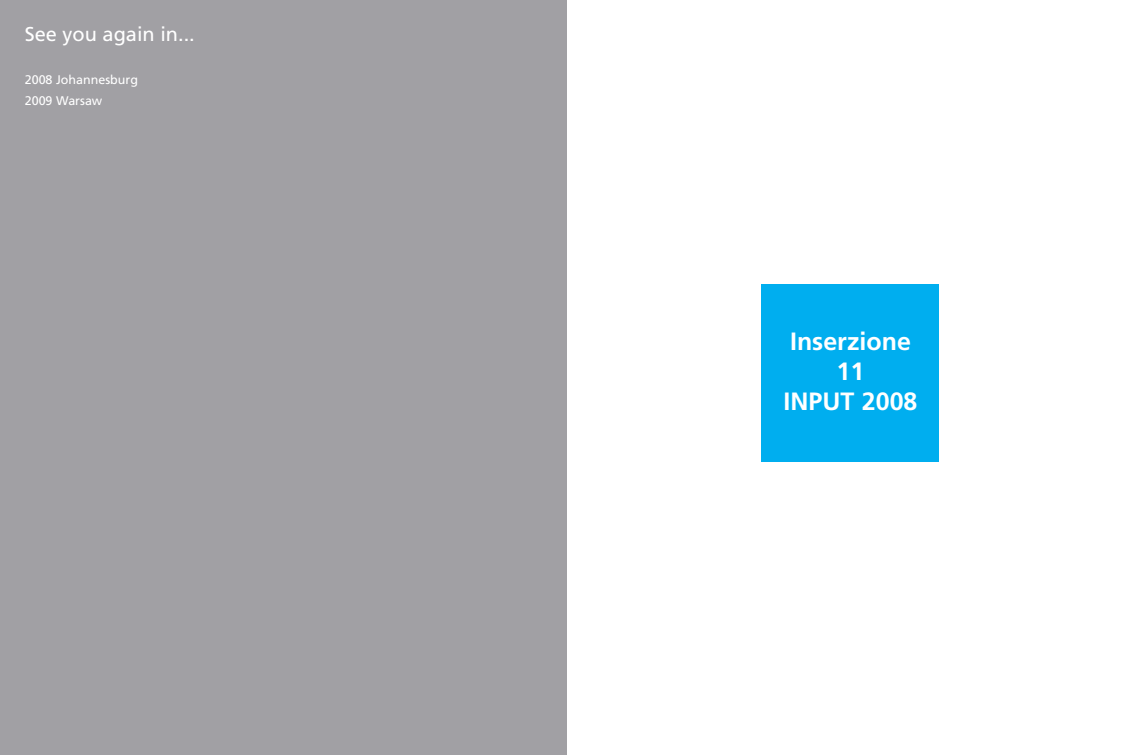
<style>
.page{position:relative;width:1134px;height:755px;background:#fff}
.page>*{position:absolute;margin:0;border:0;box-sizing:border-box;transform-origin:0 0}
.t1{font:700 25px/30px "Frutiger";color:#fff;text-align:center}
.t2{font:20px "Frutiger";color:#fff}
.t3{font:12.5px/21.5px "Frutiger";color:#fff}
</style>
<div class="page">
<div style="left:0;top:1px;width:567px;height:754px;background:#a1a0a4"></div>
<div style="left:762px;top:284px;width:177px;height:178px;background:#00aeef"></div>
<h2 class="t2" style="left:25px;top:26px;width:172px">See you again in...</h2>
<p class="t3" style="left:25px;top:70px;width:115px">2008 Johannesburg<br>2009 Warsaw</p>
<h1 class="t1" style="left:783px;top:328px;width:136px">Inserzione<br>11<br>INPUT 2008</h1>
</div>
